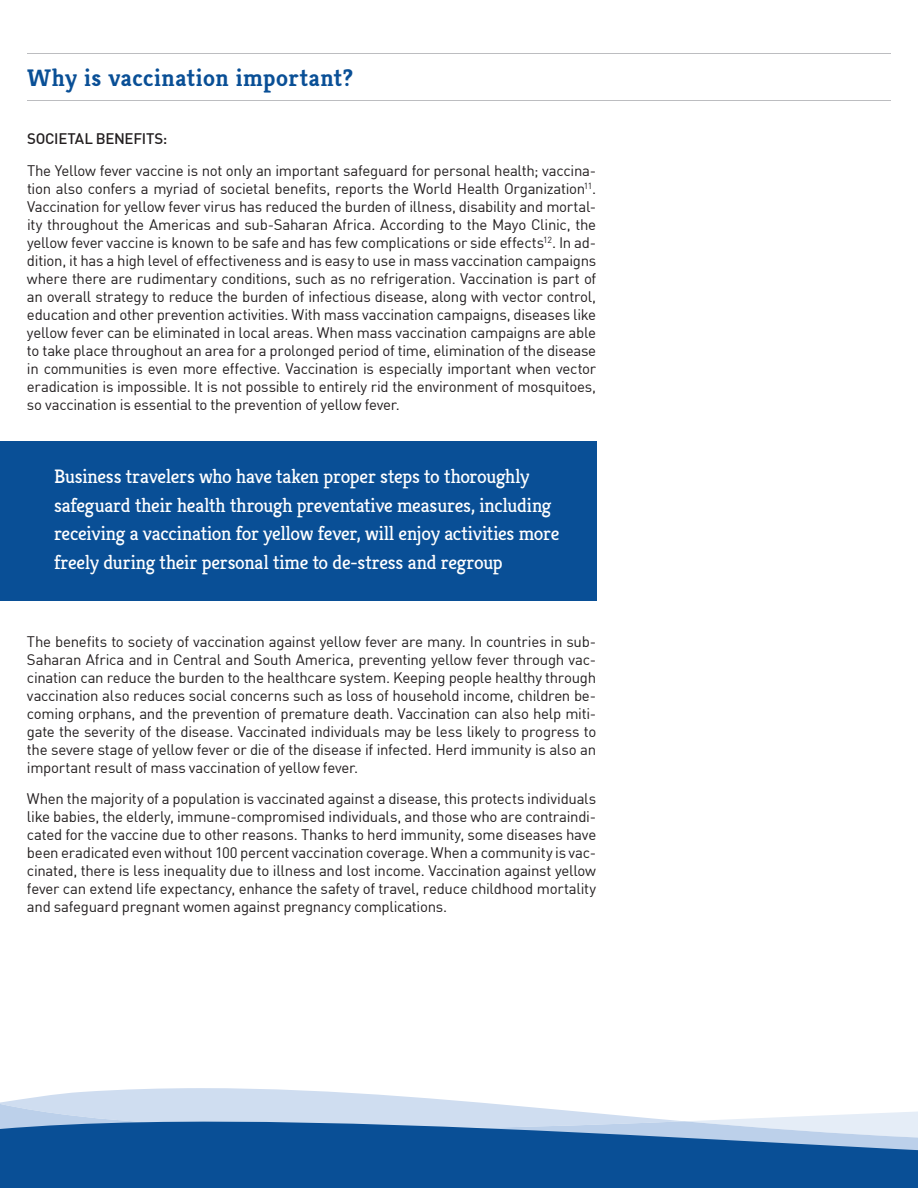
<style>
.page{position:relative;width:918px;height:1188px;background:#fff}
.page>*{position:absolute;margin:0;border:0;box-sizing:border-box;transform-origin:0 0}
.t1{font:700 24px "Kreon";letter-spacing:.025em;color:#094f96}
.t2{font:19.5px/28.5px "Kreon";letter-spacing:-.01em;color:#fff}
.t3{font:15px/18px "DIN";letter-spacing:-.02em;color:#231f20;text-align:justify}
.t4{font:500 15px "DIN";letter-spacing:-.015em;color:#231f20}
</style>
<div class="page">
<div style="left:0;top:442px;width:596px;height:159px;background:#094f96"></div>
<svg style="left:25px;top:1088px;width:409px;height:11px"></svg>
<svg style="left:0;top:1099px;width:918px;height:89px;background:#5384b7"></svg>
<hr style="left:27px;top:100px;width:864px;height:1px;background:#bcbdc0">
<hr style="left:27px;top:53px;width:864px;height:1px;background:#bcbdc0">
<h1 class="t1" style="left:27px;top:62px;width:328px">Why is vaccination important?</h1>
<p class="t4" style="left:27px;top:129px;width:142px">SOCIETAL BENEFITS:</p>
<p class="t3" style="left:27px;top:161px;width:571px">The Yellow fever vaccine is not only an important safeguard for personal health; vaccina&shy;tion also confers a myriad of societal benefits, reports the World Health Organization<sup>11</sup>.<br>Vaccination for yellow fever virus has reduced the burden of illness, disability and mortal&shy;ity throughout the Americas and sub-Saharan Africa. According to the Mayo Clinic, the yellow fever vaccine is known to be safe and has few complications or side effects<sup>12</sup>. In ad&shy;dition, it has a high level of effectiveness and is easy to use in mass vaccination campaigns where there are rudimentary conditions, such as no refrigeration. Vaccination is part of an overall strategy to reduce the burden of infectious disease, along with vector control, education and other prevention activities. With mass vaccination campaigns, diseases like yellow fever can be eliminated in local areas. When mass vaccination campaigns are able to take place throughout an area for a prolonged period of time, elimination of the disease in communities is even more effective. Vaccination is especially important when vector eradication is impossible. It is not possible to entirely rid the environment of mosquitoes, so vaccination is essential to the prevention of yellow fever.</p>
<p class="t2" style="left:54px;top:462px;width:507px">Business travelers who have taken proper steps to thoroughly safeguard their health through preventative measures, including receiving a vaccination for yellow fever, will enjoy activities more freely during their personal time to de-stress and regroup</p>
<p class="t3" style="left:27px;top:632px;width:571px">The benefits to society of vaccination against yellow fever are many. In countries in sub-Saharan Africa and in Central and South America, preventing yellow fever through vac&shy;cination can reduce the burden to the healthcare system. Keeping people healthy through vaccination also reduces social concerns such as loss of household income, children be&shy;coming orphans, and the prevention of premature death. Vaccination can also help miti&shy;gate the severity of the disease. Vaccinated individuals may be less likely to progress to the severe stage of yellow fever or die of the disease if infected. Herd immunity is also an important result of mass vaccination of yellow fever.</p>
<p class="t3" style="left:27px;top:789px;width:571px">When the majority of a population is vaccinated against a disease, this protects individuals like babies, the elderly, immune-compromised individuals, and those who are contraindi&shy;cated for the vaccine due to other reasons. Thanks to herd immunity, some diseases have been eradicated even without 100 percent vaccination coverage. When a community is vac&shy;cinated, there is less inequality due to illness and lost income. Vaccination against yellow fever can extend life expectancy, enhance the safety of travel, reduce childhood mortality and safeguard pregnant women against pregnancy complications.</p>
</div>
